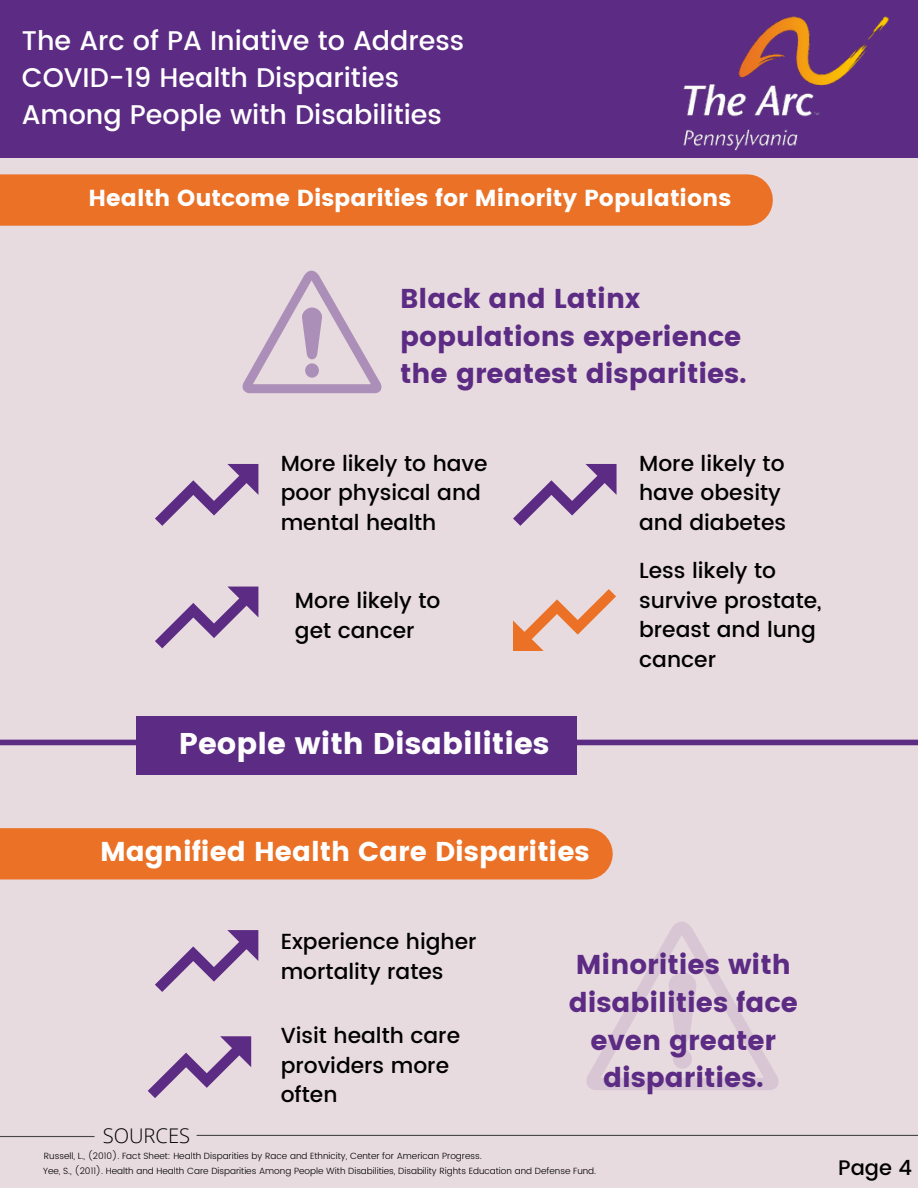
<style>
.page{position:relative;width:918px;height:1188px;background:#e8dbdf}
.page>*{position:absolute;margin:0;border:0;box-sizing:border-box;transform-origin:0 0}
.t1{font:30px "Poppins";color:#fdfdfd}
.t2{font:27.3px/37.8px "Poppins";color:#5c2b84}
.t3{font:27.3px "Poppins";color:#fff}
.t4{font:500 27px/37.2px "Poppins";color:#fff}
.t5{font:23.1px "Poppins";color:#fff}
.t6{font:500 21.75px/29.7px "Poppins";color:#000}
.t7{font:500 21px "Poppins";color:#000}
.t8{font:300 20.1px "Open Sans";color:#000}
.t9{font:300 9px "Poppins";color:#000}
</style>
<div class="page">
<div style="left:0;top:0;width:918px;height:157px;background:#5c2b84"></div>
<img style="left:655px;top:16px;width:263px;height:142px">
<hr style="left:197px;top:1135px;width:721px;height:1px;background:#484847">
<hr style="left:0;top:1136px;width:94px;height:1px;background:#484847">
<div style="left:0;top:175px;width:748px;height:51px;background:#ea7125"></div>
<svg style="left:155px;top:464px;width:103px;height:62px"></svg>
<svg style="left:242px;top:271px;width:140px;height:122px"></svg>
<svg style="left:513px;top:464px;width:104px;height:62px"></svg>
<svg style="left:155px;top:587px;width:103px;height:61px"></svg>
<svg style="left:513px;top:589px;width:103px;height:62px"></svg>
<div style="left:136px;top:716px;width:441px;height:58px;background:#5c2b84"></div>
<div style="left:0;top:828px;width:587px;height:51px;background:#ea7125"></div>
<div style="left:0;top:740px;width:918px;height:5px;background:#5c2b84"></div>
<svg style="left:155px;top:930px;width:103px;height:62px"></svg>
<svg style="left:148px;top:1036px;width:103px;height:62px"></svg>
<svg style="left:586px;top:922px;width:193px;height:168px"></svg>
<p class="t4" style="left:22px;top:22px;width:444px">The Arc of PA Iniative to Address<br>COVID-19 Health Disparities<br>Among People with Disabilities</p>
<p class="t5" style="left:89px;top:185px;width:644px">Health Outcome Disparities for Minority Populations</p>
<p class="t2" style="left:400px;top:279px;width:348px">Black and Latinx populations experience the greatest disparities.</p>
<p class="t6" style="left:281px;top:448px;width:208px">More likely to have poor physical and mental health</p>
<p class="t6" style="left:639px;top:448px;width:148px">More likely to have obesity and diabetes</p>
<p class="t6" style="left:295px;top:586px;width:147px">More likely to get cancer</p>
<p class="t1" style="left:179px;top:726px;width:372px">People with Disabilities</p>
<p class="t6" style="left:639px;top:556px;width:184px">Less likely to survive prostate, breast and lung cancer</p>
<p class="t3" style="left:100px;top:836px;width:491px">Magnified Health Care Disparities</p>
<p class="t8" style="left:103px;top:1122px;width:89px">SOURCES</p>
<p class="t6" style="left:281px;top:927px;width:197px">Experience higher mortality rates</p>
<p class="t6" style="left:281px;top:1021px;width:181px">Visit health care providers more often</p>
<p class="t2" style="left:569px;top:946px;width:231px;text-align:center">Minorities with disabilities face even greater disparities.</p>
<p class="t9" style="left:44px;top:1151px;width:440px">Russell, L., (2010). Fact Sheet: Health Disparities by Race and Ethnicity, Center for American Progress.</p>
<p class="t9" style="left:43px;top:1165px;width:555px">Yee, S., (2011). Health and Health Care Disparities Among People With Disabilities, Disability Rights Education and Defense Fund.</p>
<p class="t7" style="left:838px;top:1156px;width:75px">Page 4</p>
</div>
